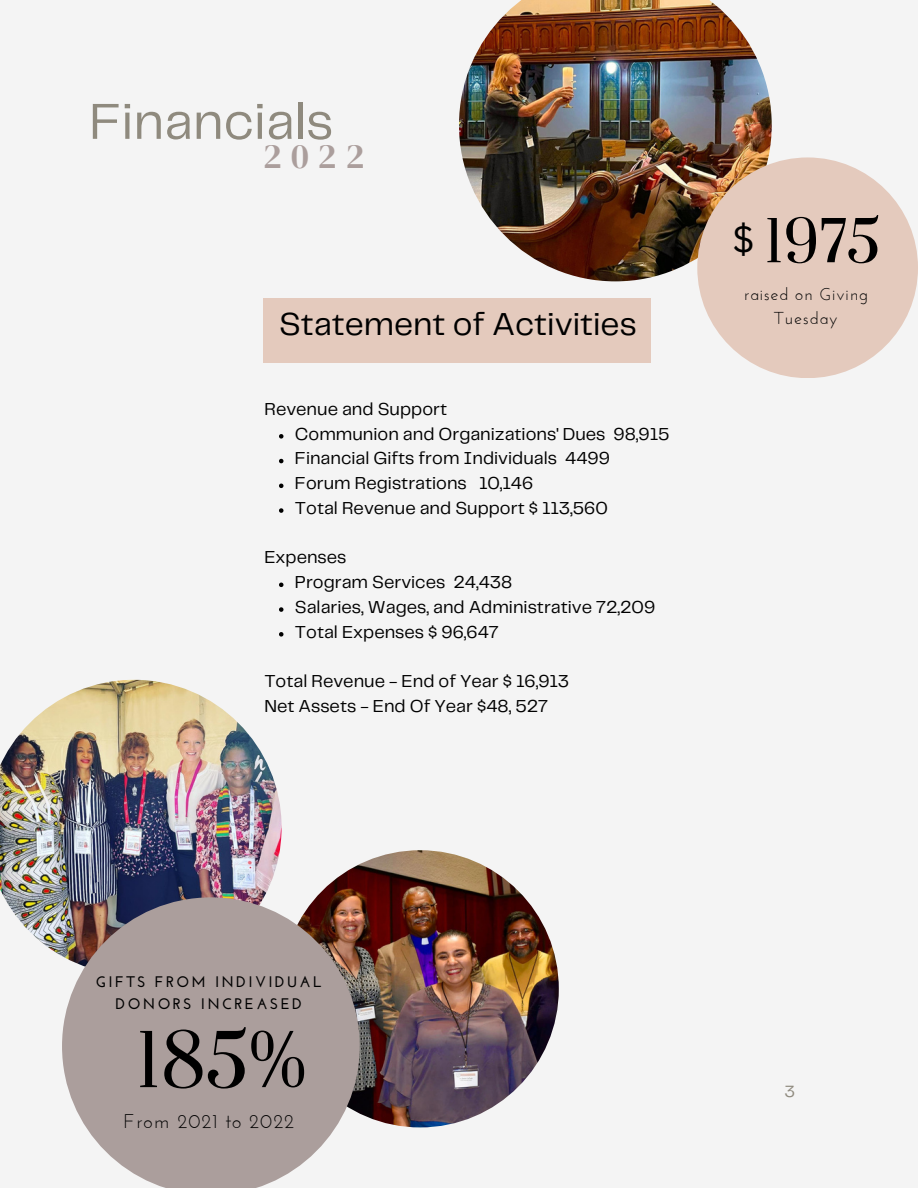
<style>
.page{position:relative;width:918px;height:1188px;background:#f4f4f4}
.page>*{position:absolute;margin:0;border:0;box-sizing:border-box;transform-origin:0 0}
.t1{font:70.2px "Prata";color:#000}
.t2{font:55.35px "Prata";color:#000}
.t3{font:52.5px "Telegraf";color:#8f8a7e}
.t4{font:36px "Canva Sans";color:#000}
.t5{font:35.1px "DM Serif Display";color:#ab9e9c}
.t6{font:33px "Telegraf";color:#000}
.t7{font:19.8px "Josefin Sans";letter-spacing:.05em;color:#000}
.t8{font:18px/24.8px "Telegraf";color:#000}
.t9{font:17.1px/24.5px "Josefin Sans";letter-spacing:.05em;color:#000;text-align:center}
.t10{font:16.95px "Telegraf";color:#8f8a7e}
.t11{font:700 15.3px/21.6px "Josefin Sans";letter-spacing:.15em;color:#000;text-align:center}
</style>
<div class="page">
<img style="left:459px;top:0;width:313px;height:281px">
<div style="left:697px;top:157px;width:221px;height:221px;background:#e4cabd;border-radius:50%"></div>
<img style="left:282px;top:850px;width:277px;height:277px;border-radius:50%">
<img style="left:0;top:680px;width:282px;height:276px">
<svg style="left:62px;top:897px;width:298px;height:291px;fill:#ab9e9c"></svg>
<div style="left:263px;top:298px;width:387px;height:64px;background:#e4cabd"></div>
<svg style="left:279px;top:434px;width:4px;height:5px"></svg>
<svg style="left:279px;top:459px;width:4px;height:4px"></svg>
<svg style="left:279px;top:484px;width:4px;height:4px"></svg>
<svg style="left:279px;top:508px;width:4px;height:5px"></svg>
<svg style="left:279px;top:583px;width:4px;height:4px"></svg>
<svg style="left:279px;top:607px;width:4px;height:5px"></svg>
<svg style="left:279px;top:632px;width:4px;height:5px"></svg>
<h3 class="t3" style="left:89px;top:99px;width:246px">Financials</h3>
<h3 class="t5" style="left:263px;top:132px;width:103px">2022</h3>
<h3 class="t6" style="left:279px;top:310px;width:359px">Statement of Activities</h3>
<p class="t8" style="left:264px;top:398px;width:184px">Revenue and Support</p>
<p class="t8" style="left:295px;top:422px;width:376px">Communion and Organizations' Dues 98,915<br>Financial Gifts from Individuals 4499<br>Forum Registrations 10,146<br>Total Revenue and Support $ 113,560</p>
<p class="t8" style="left:264px;top:546px;width:84px">Expenses</p>
<p class="t8" style="left:295px;top:571px;width:362px">Program Services 24,438<br>Salaries, Wages, and Administrative 72,209<br>Total Expenses $ 96,647</p>
<p class="t8" style="left:264px;top:670px;width:306px">Total Revenue - End of Year $ 16,913<br>Net Assets - End Of Year $48, 527</p>
<h2 class="t2" style="left:764px;top:207px;width:118px">1975</h2>
<p class="t9" style="left:744px;top:283px;width:126px">raised on Giving<br>Tuesday</p>
<h3 class="t4" style="left:732px;top:214px;width:23px">$</h3>
<p class="t11" style="left:96px;top:972px;width:228px">GIFTS FROM INDIVIDUAL<br>DONORS INCREASED</p>
<h1 class="t1" style="left:136px;top:1017px;width:172px">185%</h1>
<p class="t7" style="left:124px;top:1114px;width:172px">From 2021 to 2022</p>
<p class="t10" style="left:784px;top:1084px;width:12px">3</p>
</div>
